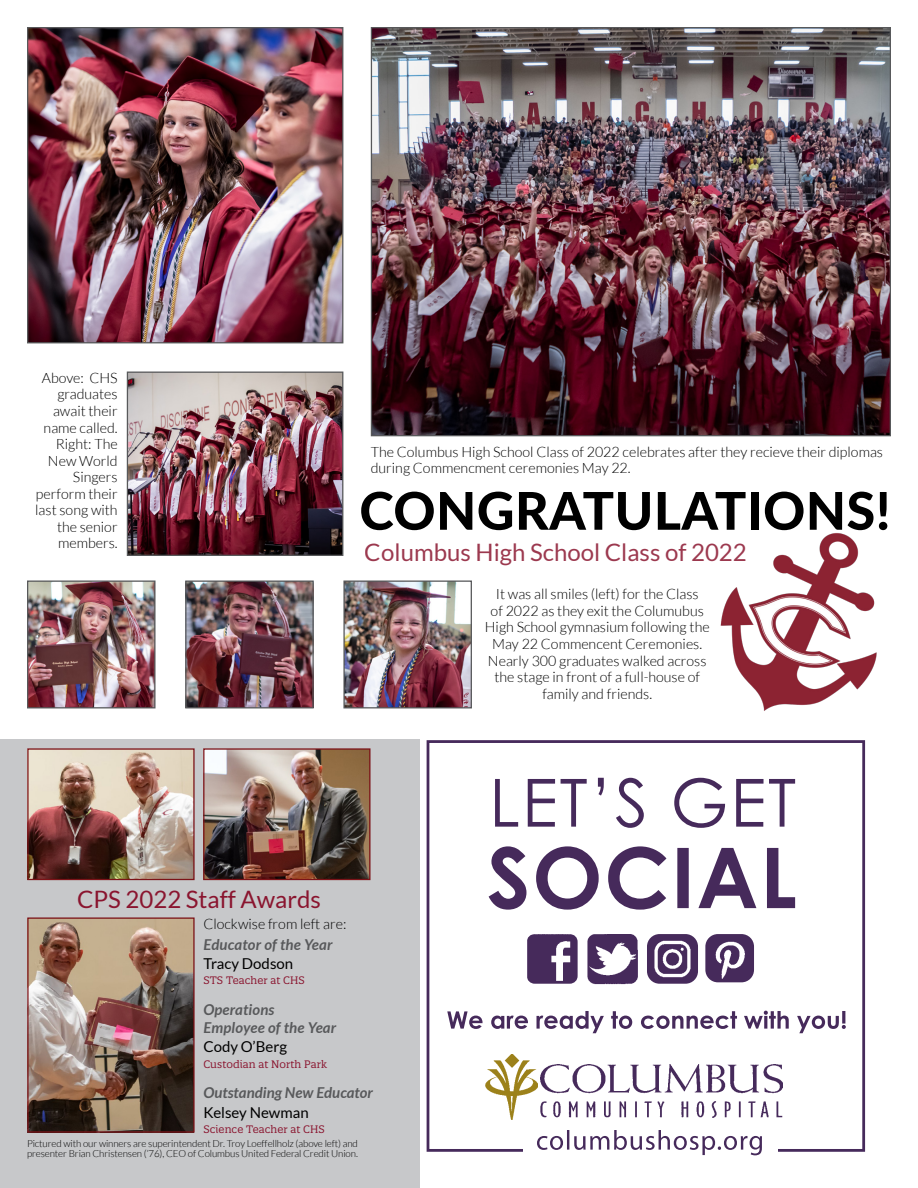
<style>
.page{position:relative;width:918px;height:1188px;background:#fff}
.page>*{position:absolute;margin:0;border:0;box-sizing:border-box;transform-origin:0 0}
.t1{font:800 52.05px "Lato";letter-spacing:.01em;color:#000}
.t2{font:24px "Lato";color:#8a152f}
.t3{font:italic 700 15px/18.1px "Lato";letter-spacing:.01em;color:#58595b}
.t4{font:15px "Lato";color:#000}
.t5{font:300 14.25px/16.5px "Lato";color:#000}
.t6{font:10.5px "Quatro Slab";letter-spacing:.01em;color:#8a152f}
.t7{font:300 9.75px/10.5px "Lato";letter-spacing:-.01em;color:#000}
</style>
<div class="page">
<div style="left:0;top:739px;width:419px;height:449px;background:#c7c8ca"></div>
<div style="left:427px;top:740px;width:438px;height:412px;border:3px solid #462a5b"></div>
<svg style="left:489px;top:846px;width:306px;height:64px"></svg>
<svg style="left:495px;top:778px;width:300px;height:50px"></svg>
<svg style="left:447px;top:1011px;width:399px;height:22px"></svg>
<img style="left:541px;top:1064px;width:242px;height:54px">
<img style="left:486px;top:1054px;width:51px;height:65px">
<img style="left:527px;top:934px;width:51px;height:50px">
<img style="left:588px;top:934px;width:50px;height:51px">
<img style="left:647px;top:934px;width:51px;height:50px">
<img style="left:705px;top:934px;width:49px;height:48px">
<div style="left:524px;top:1145px;width:254px;height:16px;background:#fff"></div>
<svg style="left:537px;top:1130px;width:225px;height:25px"></svg>
<img style="left:373px;top:29px;width:516px;height:405px">
<img style="left:29px;top:29px;width:312px;height:312px">
<div style="left:27px;top:27px;width:316px;height:316px;border:1px solid #58595b"></div>
<img style="left:129px;top:374px;width:212px;height:180px">
<div style="left:127px;top:372px;width:216px;height:184px;border:1px solid #58595b"></div>
<img style="left:29px;top:583px;width:125px;height:123px">
<div style="left:27px;top:581px;width:129px;height:127px;border:1px solid #58595b"></div>
<img style="left:187px;top:583px;width:125px;height:123px">
<div style="left:185px;top:581px;width:129px;height:127px;border:1px solid #58595b"></div>
<img style="left:345px;top:583px;width:125px;height:123px">
<div style="left:343px;top:581px;width:129px;height:127px;border:1px solid #58595b"></div>
<img style="left:720px;top:533px;width:157px;height:178px">
<img style="left:29px;top:750px;width:164px;height:128px">
<div style="left:27px;top:748px;width:168px;height:132px;border:1px solid #7c1318"></div>
<img style="left:29px;top:919px;width:164px;height:212px">
<div style="left:27px;top:917px;width:168px;height:216px;border:1px solid #7c1318"></div>
<img style="left:205px;top:750px;width:164px;height:128px">
<div style="left:203px;top:748px;width:168px;height:132px;border:1px solid #7c1318"></div>
<p class="t5" style="left:35px;top:370px;width:84px;text-align:right">Above: CHS graduates await their name called.<br>Right: The<br>New World<br>Singers perform their last song with the senior members.</p>
<p class="t5" style="left:371px;top:443px;width:514px">The Columbus High School Class of 2022 celebrates after they recieve their diplomas during Commencment ceremonies May 22.</p>
<h1 class="t1" style="left:359px;top:472px;width:533px">CONGRATULATIONS!</h1>
<h2 class="t2" style="left:365px;top:539px;width:384px">Columbus High School Class of 2022</h2>
<p class="t5" style="left:485px;top:586px;width:226px;text-align:center">It was all smiles (left) for the Class<br>of 2022 as they exit the Columubus<br>High School gymnasium following the<br>May 22 Commencent Ceremonies.<br>Nearly 300 graduates walked across the stage in front of a full-house of family and friends.</p>
<h2 class="t2" style="left:77px;top:886px;width:245px">CPS 2022 Staff Awards</h2>
<p class="t5" style="left:203px;top:916px;width:145px">Clockwise from left are:</p>
<p class="t3" style="left:203px;top:935px;width:131px">Educator of the Year</p>
<p class="t4" style="left:203px;top:956px;width:91px">Tracy Dodson</p>
<p class="t6" style="left:203px;top:974px;width:103px">STS Teacher at CHS</p>
<p class="t3" style="left:203px;top:1000px;width:134px">Operations<br>Employee of the Year</p>
<p class="t4" style="left:203px;top:1039px;width:85px">Cody O’Berg</p>
<p class="t6" style="left:203px;top:1057px;width:125px">Custodian at North Park</p>
<p class="t3" style="left:203px;top:1084px;width:171px">Outstanding New Educator</p>
<p class="t4" style="left:203px;top:1104px;width:107px">Kelsey Newman</p>
<p class="t6" style="left:203px;top:1122px;width:123px">Science Teacher at CHS</p>
<p class="t7" style="left:27px;top:1138px;width:332px">Pictured with our winners are superintendent Dr. Troy Loeffellholz (above left) and presenter Brian Christensen (’76), CEO of Columbus United Federal Credit Union.</p>
</div>
